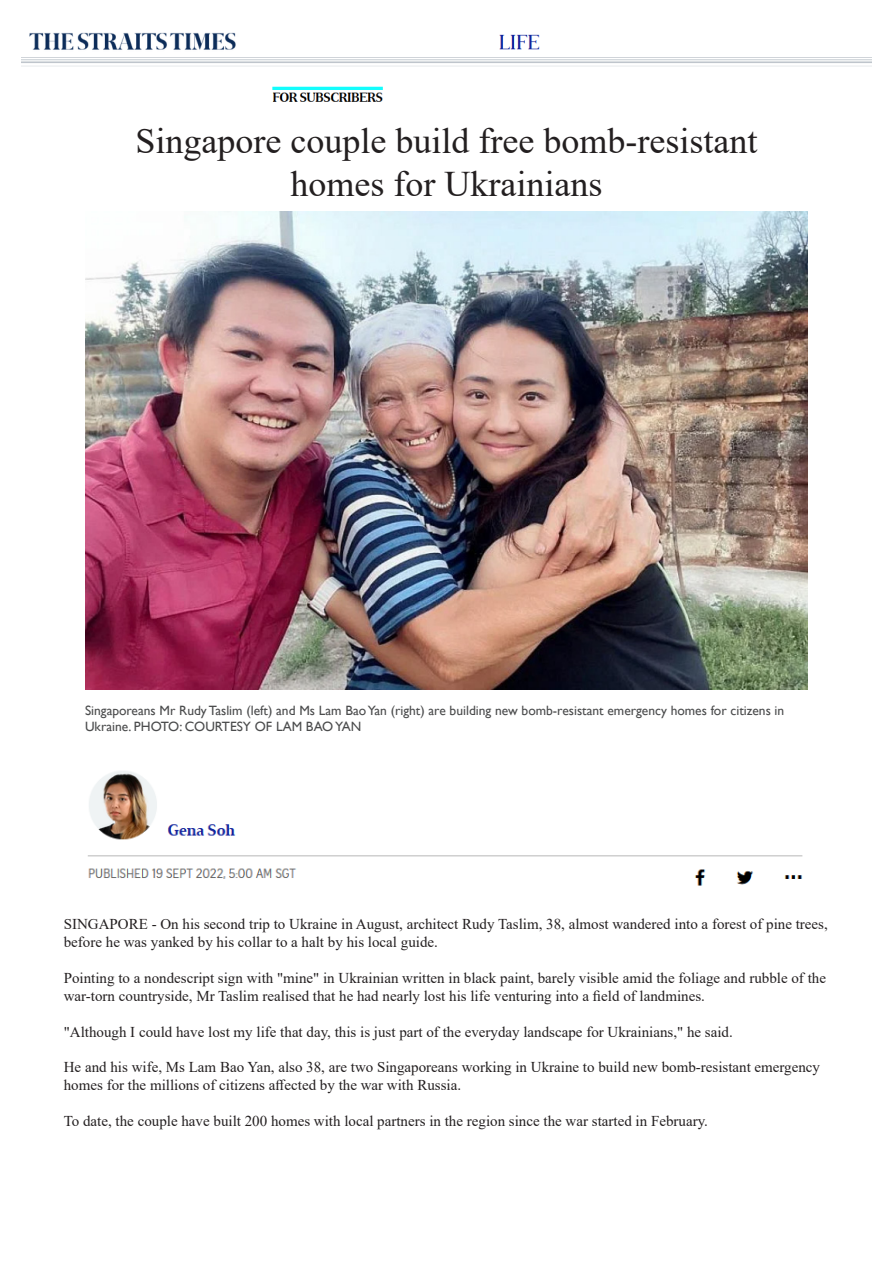
<style>
.page{position:relative;width:893px;height:1263px;background:#fff}
.page>*{position:absolute;margin:0;border:0;box-sizing:border-box;transform-origin:0 0}
.t1{font:36px/43.2px "Times New Roman";color:#231f20;text-align:center}
.t2{font:15px/18px "Times New Roman";color:#231f20}
.t3{font:13.5px/16.2px "Gill Sans";color:#4b4c4d}
</style>
<div class="page">
<img style="left:21px;top:32px;width:851px;height:70px">
<img style="left:85px;top:211px;width:723px;height:479px">
<img style="left:88px;top:771px;width:715px;height:115px">
<p class="t1" style="left:136px;top:118px;width:623px">Singapore couple build free bomb-resistant homes for Ukrainians</p>
<p class="t3" style="left:85px;top:702px;width:701px">Singaporeans Mr Rudy Taslim (left) and Ms Lam Bao Yan (right) are building new bomb-resistant emergency homes for citizens in<br>Ukraine. PHOTO: COURTESY OF LAM BAO YAN</p>
<p class="t2" style="left:64px;top:914px;width:765px">SINGAPORE - On his second trip to Ukraine in August, architect Rudy Taslim, 38, almost wandered into a forest of pine trees, before he was yanked by his collar to a halt by his local guide.</p>
<p class="t2" style="left:64px;top:968px;width:764px">Pointing to a nondescript sign with "mine" in Ukrainian written in black paint, barely visible amid the foliage and rubble of the war-torn countryside, Mr Taslim realised that he had nearly lost his life venturing into a field of landmines.</p>
<p class="t2" style="left:64px;top:1022px;width:671px">"Although I could have lost my life that day, this is just part of the everyday landscape for Ukrainians," he said.</p>
<p class="t2" style="left:64px;top:1057px;width:758px">He and his wife, Ms Lam Bao Yan, also 38, are two Singaporeans working in Ukraine to build new bomb-resistant emergency homes for the millions of citizens affected by the war with Russia.</p>
<p class="t2" style="left:64px;top:1111px;width:646px">To date, the couple have built 200 homes with local partners in the region since the war started in February.</p>
</div>
